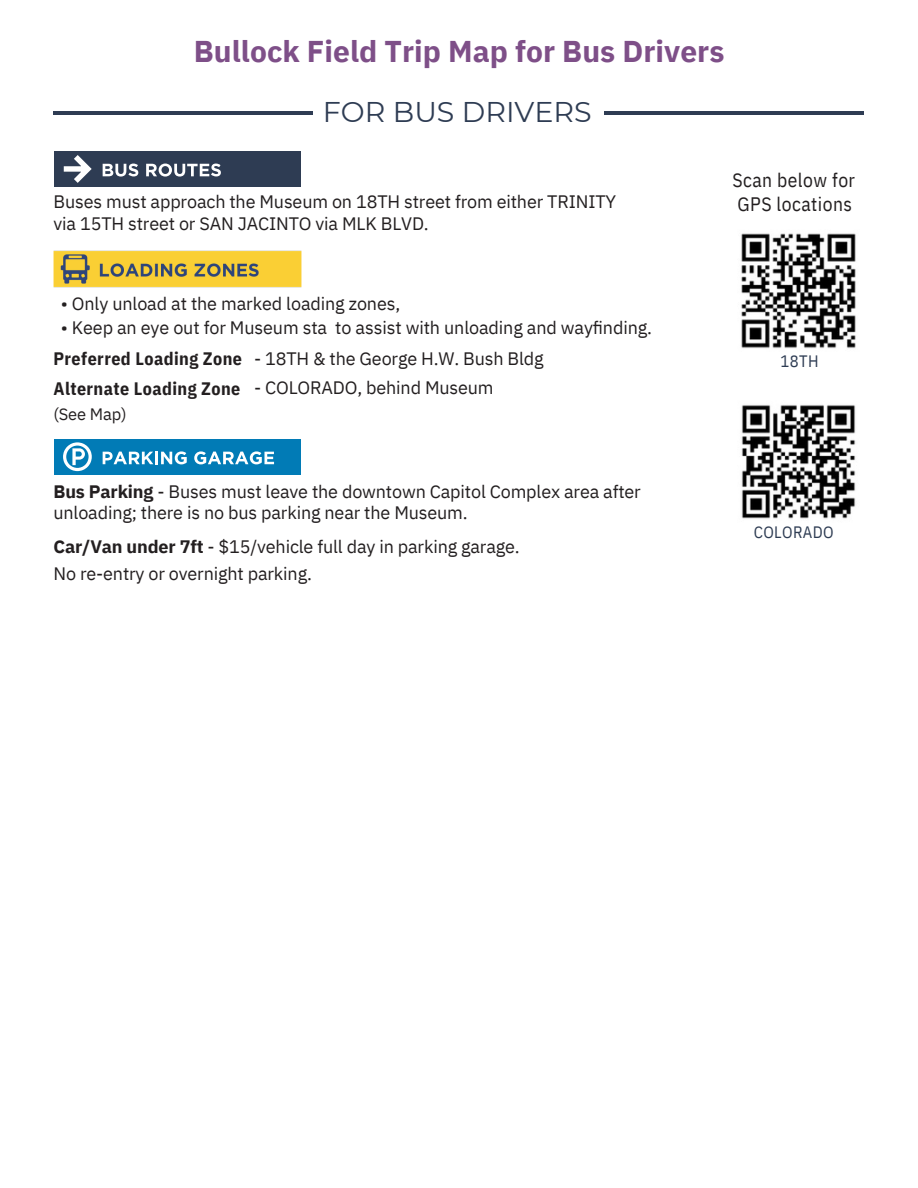
<style>
.page{position:relative;width:918px;height:1188px;background:#fff}
.page>*{position:absolute;margin:0;border:0;box-sizing:border-box;transform-origin:0 0}
.t1{font:700 30px "IBM Plex Sans";color:#7e4f88}
.t2{font:28.5px "Montserrat";color:#2e3c53}
.t3{font:19.5px "IBM Plex Sans Cond";letter-spacing:.025em;color:#231f20}
.t4{font:18px/21.3px "IBM Plex Sans";letter-spacing:-.01em;color:#231f20}
.t5{font:700 18px "IBM Plex Sans Cond";letter-spacing:.025em;color:#231f20}
.t6{font:16.5px "IBM Plex Sans Cond";letter-spacing:.025em;color:#2e3c53}
.t7{font:16.5px "IBM Plex Sans";letter-spacing:-.01em;color:#231f20}
.s1{font-weight:700}
</style>
<div class="page">
<div style="left:54px;top:151px;width:247px;height:36px;background:#2e3c53"></div>
<svg style="left:103px;top:164px;width:35px;height:13px"></svg>
<svg style="left:146px;top:164px;width:75px;height:13px"></svg>
<svg style="left:64px;top:155px;width:28px;height:28px"></svg>
<img style="left:53px;top:250px;width:249px;height:38px">
<div style="left:54px;top:439px;width:247px;height:36px;background:#017bb6"></div>
<svg style="left:103px;top:451px;width:84px;height:13px"></svg>
<svg style="left:194px;top:451px;width:80px;height:13px"></svg>
<svg style="left:63px;top:442px;width:29px;height:29px"></svg>
<img style="left:741px;top:233px;width:115px;height:116px">
<img style="left:741px;top:404px;width:115px;height:115px">
<hr style="left:54px;top:111px;width:259px;height:4px;background:#2e3c53">
<hr style="left:604px;top:111px;width:260px;height:4px;background:#2e3c53">
<h4 class="t1" style="left:194px;top:32px;width:532px">Bullock Field Trip Map for Bus Drivers</h4>
<p class="t2" style="left:323px;top:94px;width:270px">FOR BUS DRIVERS</p>
<p class="t4" style="left:54px;top:191px;width:564px">Buses must approach the Museum on 18TH street from either TRINITY via 15TH street or SAN JACINTO via MLK BLVD.</p>
<h4 class="t3" style="left:732px;top:167px;width:124px">Scan below for</h4>
<p class="t3" style="left:738px;top:191px;width:116px">GPS locations</p>
<h4 class="t4" style="left:61px;top:292px;width:341px">• Only unload at the marked loading zones,</h4>
<h4 class="t4" style="left:61px;top:317px;width:593px">• Keep an eye out for Museum sta to assist with unloading and wayfinding.</h4>
<h3 class="t4" style="left:254px;top:348px;width:291px">- 18TH &amp; the George H.W. Bush Bldg</h3>
<h3 class="t4" style="left:254px;top:377px;width:241px">- COLORADO, behind Museum</h3>
<h4 class="t5" style="left:54px;top:347px;width:190px">Preferred Loading Zone</h4>
<h4 class="t5" style="left:54px;top:377px;width:188px">Alternate Loading Zone</h4>
<h4 class="t7" style="left:54px;top:403px;width:75px">(See Map)</h4>
<h4 class="t4" style="left:54px;top:480px;width:589px"><span class="s1">Bus Parking</span> - Buses must leave the downtown Capitol Complex area after unloading; there is no bus parking near the Museum.</h4>
<h4 class="t4" style="left:54px;top:532px;width:468px;line-height:27px"><span class="s1">Car/Van under 7ft</span> - $15/vehicle full day in parking garage.<br>No re-entry or overnight parking.</h4>
<p class="t6" style="left:781px;top:350px;width:39px">18TH</p>
<p class="t6" style="left:754px;top:521px;width:82px">COLORADO</p>
</div>
